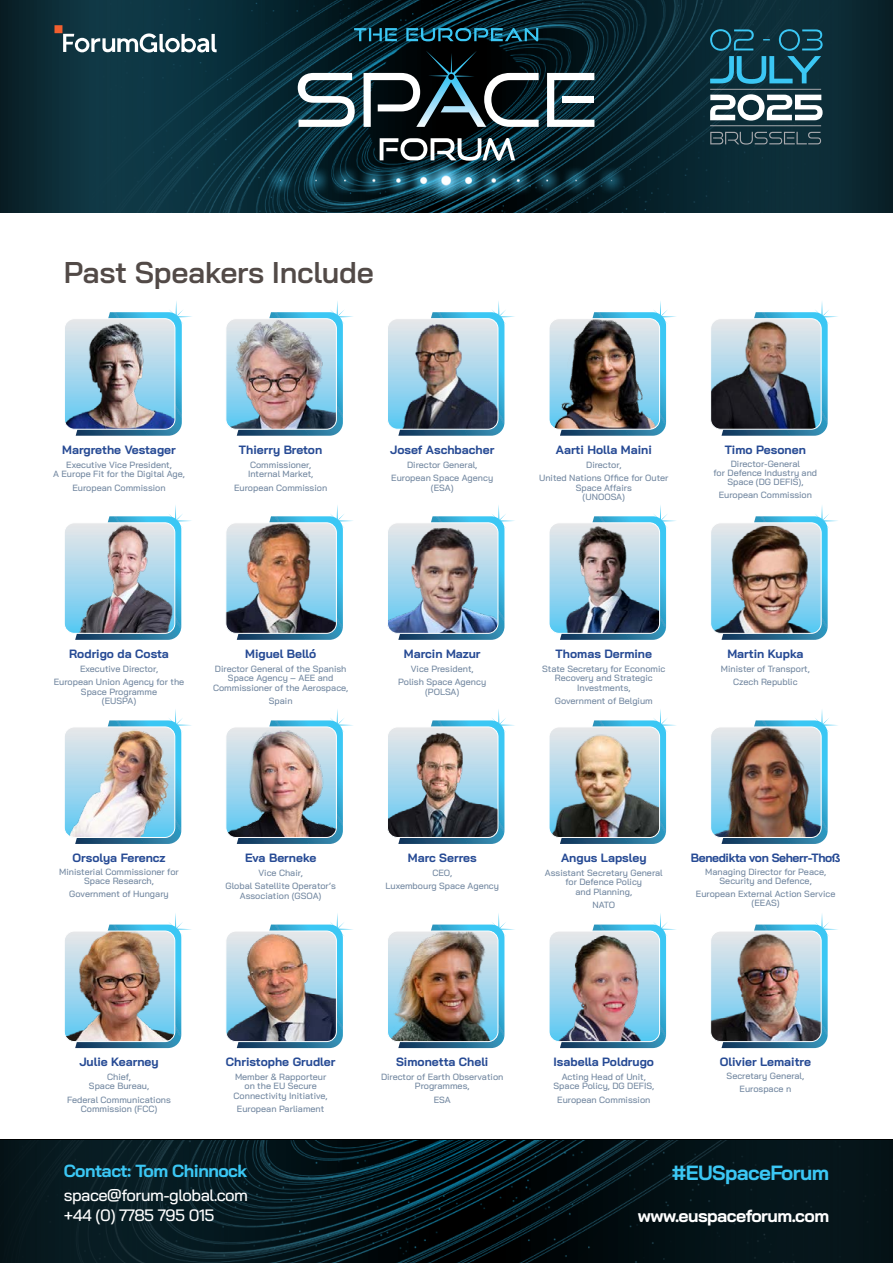
<style>
.page{position:relative;width:893px;height:1263px;background:#fff}
.page>*{position:absolute;margin:0;border:0;box-sizing:border-box;transform-origin:0 0}
.t1{font:600 30px "Bai Jamjuree";letter-spacing:-.01em;color:#524a47}
.t2{font:700 20.55px "Bai Jamjuree";letter-spacing:-.03em;color:#3bc7f4}
.t3{font:700 17.55px "Bai Jamjuree";letter-spacing:-.03em;color:#fff}
.t4{font:700 17.55px "Bai Jamjuree";letter-spacing:-.03em;color:#3bc7f4}
.t5{font:500 16.5px/19.8px "Bai Jamjuree";letter-spacing:-.03em;color:#fff}
.t6{font:700 12px "Bai Jamjuree";color:#264a94}
.t7{font:700 12px "Bai Jamjuree";letter-spacing:-.03em;color:#264a94}
.t8{font:500 9px/9.4px "Bai Jamjuree";color:#7287a0;text-align:center}
</style>
<div class="page">
<img style="left:0;top:0;width:893px;height:213px">
<svg style="left:98px;top:0;width:696px;height:213px;background:#092a35"></svg>
<img style="left:251px;top:157px;width:390px;height:47px">
<svg style="left:298px;top:73px;width:57px;height:54px"></svg>
<svg style="left:364px;top:50px;width:175px;height:77px;background:#323e43"></svg>
<svg style="left:547px;top:73px;width:47px;height:54px"></svg>
<div style="left:562px;top:96px;width:31px;height:7px;background:#fff"></div>
<svg style="left:380px;top:138px;width:135px;height:23px"></svg>
<svg style="left:354px;top:28px;width:184px;height:13px;background:#17596e"></svg>
<div style="left:0;top:1140px;width:893px;height:123px;background:#06161b"></div>
<svg style="left:102px;top:1140px;width:695px;height:123px;background:#05181e"></svg>
<hr style="left:710px;top:89px;width:111px;height:1px;background:#a8a9ad">
<hr style="left:710px;top:125px;width:111px;height:1px;background:#a8a9ad">
<svg style="left:710px;top:132px;width:111px;height:13px"></svg>
<svg style="left:710px;top:94px;width:113px;height:27px"></svg>
<svg style="left:710px;top:29px;width:113px;height:55px;background:#175265"></svg>
<div style="left:54px;top:25px;width:8px;height:8px;background:#f15f2f"></div>
<svg style="left:63px;top:33px;width:154px;height:20px"></svg>
<svg style="left:75px;top:301px;width:117px;height:135px"></svg>
<img style="left:66px;top:319px;width:109px;height:110px">
<div style="left:64px;top:318px;width:111px;height:112px;border:1px solid #fff;border-radius:10px"></div>
<img style="left:64px;top:913px;width:127px;height:135px">
<img style="left:226px;top:301px;width:127px;height:135px">
<img style="left:226px;top:709px;width:127px;height:135px">
<img style="left:226px;top:913px;width:127px;height:135px">
<img style="left:388px;top:301px;width:127px;height:135px">
<img style="left:387px;top:709px;width:128px;height:135px">
<img style="left:388px;top:913px;width:127px;height:135px">
<img style="left:226px;top:505px;width:127px;height:135px">
<img style="left:387px;top:505px;width:128px;height:135px">
<img style="left:549px;top:505px;width:127px;height:135px">
<img style="left:711px;top:506px;width:127px;height:134px">
<img style="left:549px;top:709px;width:127px;height:135px">
<img style="left:549px;top:913px;width:127px;height:135px">
<img style="left:711px;top:302px;width:127px;height:134px">
<img style="left:711px;top:710px;width:127px;height:134px">
<img style="left:711px;top:914px;width:127px;height:134px">
<img style="left:549px;top:301px;width:127px;height:135px">
<img style="left:64px;top:709px;width:127px;height:135px">
<img style="left:64px;top:505px;width:127px;height:135px">
<h1 class="t1" style="left:64px;top:255px;width:312px">Past Speakers Include</h1>
<h3 class="t6" style="left:62px;top:443px;width:115px">Margrethe Vestager</h3>
<p class="t8" style="left:53px;top:460px;width:133px">Executive Vice President,<br>A Europe Fit for the Digital Age,</p>
<p class="t8" style="left:72px;top:483px;width:95px">European Commission</p>
<h3 class="t6" style="left:239px;top:443px;width:85px">Thierry Breton</h3>
<p class="t8" style="left:248px;top:460px;width:67px;text-align:left">Commissioner,<br>Internal Market,</p>
<p class="t8" style="left:234px;top:483px;width:95px">European Commission</p>
<h3 class="t6" style="left:390px;top:443px;width:106px">Josef Aschbacher</h3>
<p class="t8" style="left:391px;top:458px;width:104px;line-height:13.6px">Director General,<br>European Space Agency</p>
<p class="t8" style="left:431px;top:483px;width:24px">(ESA)</p>
<h3 class="t6" style="left:556px;top:443px;width:97px">Aarti Holla Maini</h3>
<p class="t8" style="left:539px;top:458px;width:131px;line-height:13.6px">Director,<br>United Nations Office for Outer</p>
<p class="t8" style="left:576px;top:483px;width:58px">Space Affairs (UNOOSA)</p>
<h3 class="t6" style="left:725px;top:443px;width:82px">Timo Pesonen</h3>
<p class="t8" style="left:714px;top:459px;width:105px">Director-General<br>for Defence Industry and<br>Space (DG DEFIS),</p>
<p class="t8" style="left:719px;top:490px;width:95px">European Commission</p>
<h3 class="t6" style="left:69px;top:647px;width:101px">Rodrigo da Costa</h3>
<p class="t8" style="left:54px;top:662px;width:132px;line-height:13.6px">Executive Director,<br>European Union Agency for the</p>
<p class="t8" style="left:81px;top:687px;width:78px">Space Programme (EUSPA)</p>
<h3 class="t6" style="left:245px;top:647px;width:73px">Miguel Belló</h3>
<p class="t8" style="left:213px;top:664px;width:137px">Director General of the Spanish<br>Space Agency – AEE and<br>Commissioner of the Aerospace,</p>
<p class="t8" style="left:269px;top:696px;width:25px">Spain</p>
<h3 class="t6" style="left:404px;top:647px;width:78px">Marcin Mazur</h3>
<p class="t8" style="left:398px;top:662px;width:90px;line-height:13.6px">Vice President,<br>Polish Space Agency</p>
<p class="t8" style="left:425px;top:687px;width:36px">(POLSA)</p>
<h3 class="t6" style="left:555px;top:647px;width:98px">Thomas Dermine</h3>
<p class="t8" style="left:542px;top:664px;width:125px">State Secretary for Economic<br>Recovery and Strategic<br>Investments,</p>
<p class="t8" style="left:555px;top:696px;width:99px">Government of Belgium</p>
<h3 class="t6" style="left:727px;top:647px;width:78px">Martin Kupka</h3>
<p class="t8" style="left:721px;top:662px;width:90px;line-height:13.6px">Minister of Transport,<br>Czech Republic</p>
<h3 class="t6" style="left:73px;top:851px;width:95px">Orsolya Ferencz</h3>
<p class="t8" style="left:59px;top:867px;width:121px">Ministerial Commissioner for<br>Space Research,</p>
<p class="t8" style="left:69px;top:889px;width:101px">Government of Hungary</p>
<h3 class="t6" style="left:245px;top:851px;width:73px">Eva Berneke</h3>
<p class="t8" style="left:226px;top:866px;width:112px;line-height:13.6px">Vice Chair,<br>Global Satellite Operator’s</p>
<p class="t8" style="left:240px;top:891px;width:83px">Association (GSOA)</p>
<h3 class="t6" style="left:408px;top:851px;width:70px">Marc Serres</h3>
<p class="t8" style="left:385px;top:866px;width:115px;line-height:13.6px">CEO,<br>Luxembourg Space Agency</p>
<h3 class="t6" style="left:561px;top:851px;width:87px">Angus Lapsley</h3>
<p class="t8" style="left:545px;top:868px;width:119px">Assistant Secretary General for Defence Policy<br>and Planning,</p>
<p class="t8" style="left:592px;top:900px;width:24px">NATO</p>
<h3 class="t7" style="left:691px;top:851px;width:151px">Benedikta von Seherr-Thoß</h3>
<p class="t8" style="left:705px;top:867px;width:122px">Managing Director for Peace,<br>Security and Defence,</p>
<p class="t8" style="left:696px;top:889px;width:141px">European External Action Service (EEAS)</p>
<h3 class="t6" style="left:79px;top:1055px;width:81px">Julie Kearney</h3>
<p class="t8" style="left:89px;top:1072px;width:62px">Chief,<br>Space Bureau,</p>
<p class="t8" style="left:67px;top:1095px;width:105px">Federal Communications<br>Commission (FCC)</p>
<h3 class="t6" style="left:226px;top:1055px;width:111px">Christophe Grudler</h3>
<p class="t8" style="left:234px;top:1072px;width:96px">Member &amp; Rapporteur on the EU Secure<br>Connectivity Initiative,</p>
<p class="t8" style="left:237px;top:1104px;width:89px">European Parliament</p>
<h3 class="t4" style="left:64px;top:1160px;width:185px">Contact: Tom Chinnock</h3>
<h3 class="t5" style="left:64px;top:1185px;width:186px">space@forum-global.com +44 (0) 7785 795 015</h3>
<h3 class="t6" style="left:396px;top:1055px;width:94px">Simonetta Cheli</h3>
<p class="t8" style="left:381px;top:1072px;width:124px">Director of Earth Observation<br>Programmes,</p>
<p class="t8" style="left:434px;top:1095px;width:18px">ESA</p>
<h3 class="t6" style="left:554px;top:1055px;width:102px">Isabella Poldrugo</h3>
<p class="t8" style="left:554px;top:1072px;width:102px">Acting Head of Unit,<br>Space Policy, DG DEFIS,</p>
<p class="t8" style="left:557px;top:1095px;width:95px">European Commission</p>
<h3 class="t6" style="left:720px;top:1055px;width:93px">Olivier Lemaitre</h3>
<p class="t8" style="left:727px;top:1069px;width:79px;line-height:12.8px">Secretary General,<br>Eurospace n</p>
<h2 class="t2" style="left:672px;top:1161px;width:159px">#EUSpaceForum</h2>
<h3 class="t3" style="left:638px;top:1205px;width:193px">www.euspaceforum.com</h3>
</div>
